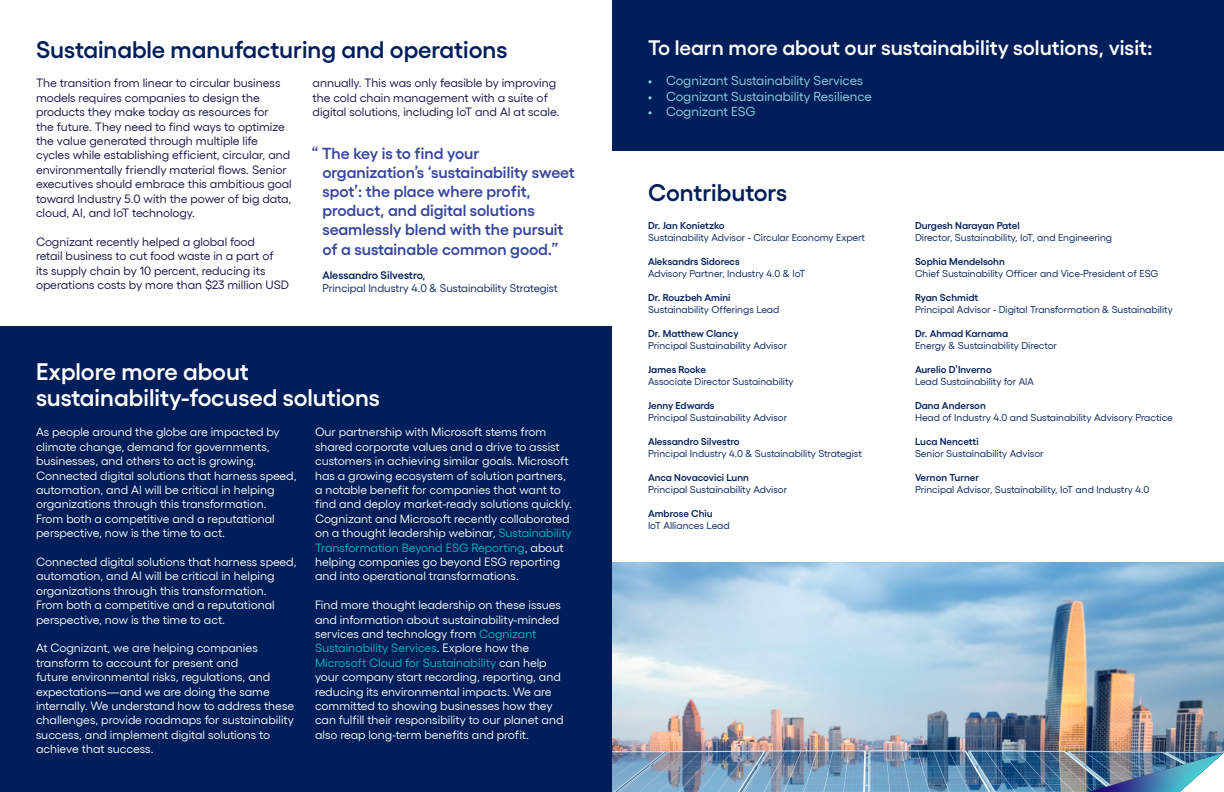
<style>
.page{position:relative;width:1224px;height:792px;background:#fff}
.page>*{position:absolute;margin:0;border:0;box-sizing:border-box;transform-origin:0 0}
.t1{font:600 24px "Gellix";color:#001e59}
.t2{font:600 24px/26px "Gellix";color:#fff}
.t3{font:600 21px "Gellix";color:#fff}
.t4{font:600 16px/19.2px "Gellix";color:#34449a}
.t5{font:13px "Gellix";color:#94d7e5}
.t6{font:12px/14.4px "Gellix";color:#fff}
.t7{font:12px/14.4px "Gellix";color:#0f1044}
.t8{font:11px/13.2px "Gellix";color:#001e59}
.t9{font:10px "Gellix";color:#001e59}
.t10{font:600 10px "Gellix";color:#001e59}
.s1{font-weight:600}
.s2{color:#00b6bc}
</style>
<div class="page">
<div style="left:0;top:327px;width:612px;height:465px;background:#001e59"></div>
<div style="left:612px;top:0;width:612px;height:150px;background:#001e59"></div>
<img style="left:612px;top:562px;width:612px;height:230px">
<p class="t1" style="left:36px;top:31px;width:473px">Sustainable manufacturing and operations</p>
<p class="t7" style="left:36px;top:75px;width:257px">The transition from linear to circular business models requires companies to design the products they make today as resources for<br>the future. They need to find ways to optimize the value generated through multiple life cycles while establishing efficient, circular, and environmentally friendly material flows. Senior executives should embrace this ambitious goal toward Industry 5.0 with the power of big data, cloud, AI, and IoT technology.</p>
<p class="t7" style="left:36px;top:233px;width:255px">Cognizant recently helped a global food<br>retail business to cut food waste in a part of<br>its supply chain by 10 percent, reducing its operations costs by more than $23 million USD</p>
<p class="t7" style="left:313px;top:75px;width:248px">annually. This was only feasible by improving the cold chain management with a suite of digital solutions, including IoT and AI at scale.</p>
<p class="t4" style="left:322px;top:142px;width:254px;text-indent:-11px">“ The key is to find your organization’s ‘sustainability sweet spot’: the place where profit, product, and digital solutions seamlessly blend with the pursuit of a sustainable common good.”</p>
<p class="t8" style="left:322px;top:267px;width:237px"><span class="s1">Alessandro Silvestro,<br></span>Principal Industry 4.0 &amp; Sustainability Strategist</p>
<p class="t2" style="left:36px;top:356px;width:346px">Explore more about sustainability-focused solutions</p>
<p class="t6" style="left:36px;top:424px;width:262px">As people around the globe are impacted by climate change, demand for governments, businesses, and others to act is growing.<br>Connected digital solutions that harness speed, automation, and AI will be critical in helping organizations through this transformation.<br>From both a competitive and a reputational perspective, now is the time to act.</p>
<p class="t6" style="left:36px;top:553px;width:262px">Connected digital solutions that harness speed, automation, and AI will be critical in helping organizations through this transformation.<br>From both a competitive and a reputational perspective, now is the time to act.</p>
<p class="t6" style="left:36px;top:640px;width:260px">At Cognizant, we are helping companies transform to account for present and<br>future environmental risks, regulations, and expectations—and we are doing the same internally. We understand how to address these challenges, provide roadmaps for sustainability success, and implement digital solutions to achieve that success.</p>
<p class="t6" style="left:315px;top:424px;width:258px">Our partnership with Microsoft stems from shared corporate values and a drive to assist customers in achieving similar goals. Microsoft has a growing ecosystem of solution partners, a notable benefit for companies that want to find and deploy market-ready solutions quickly.<br>Cognizant and Microsoft recently collaborated on a thought leadership webinar, <span class="s2">Sustainability Transformation Beyond ESG Reporting</span>, about helping companies go beyond ESG reporting and into operational transformations.</p>
<p class="t6" style="left:315px;top:597px;width:250px">Find more thought leadership on these issues and information about sustainability-minded services and technology from <span class="s2">Cognizant Sustainability Services</span>. Explore how the <span class="s2">Microsoft Cloud for Sustainability</span> can help your company start recording, reporting, and reducing its environmental impacts. We are committed to showing businesses how they can fulfill their responsibility to our planet and also reap long-term benefits and profit.</p>
<p class="t3" style="left:648px;top:31px;width:506px">To learn more about our sustainability solutions, visit:</p>
<p class="t5" style="left:648px;top:71px;width:217px">• Cognizant Sustainability Services</p>
<p class="t5" style="left:648px;top:86px;width:225px">• Cognizant Sustainability Resilience</p>
<p class="t5" style="left:648px;top:102px;width:109px">• Cognizant ESG</p>
<p class="t1" style="left:648px;top:173px;width:141px">Contributors</p>
<p class="t10" style="left:648px;top:217px;width:78px">Dr. Jan Konietzko</p>
<p class="t9" style="left:648px;top:229px;width:219px">Sustainability Advisor - Circular Economy Expert</p>
<p class="t10" style="left:648px;top:253px;width:93px">Aleksandrs Sidorecs</p>
<p class="t9" style="left:648px;top:265px;width:159px">Advisory Partner, Industry 4.0 &amp; IoT</p>
<p class="t10" style="left:648px;top:289px;width:84px">Dr. Rouzbeh Amini</p>
<p class="t9" style="left:648px;top:301px;width:133px">Sustainability Offerings Lead</p>
<p class="t10" style="left:648px;top:325px;width:92px">Dr. Matthew Clancy</p>
<p class="t9" style="left:648px;top:337px;width:141px">Principal Sustainability Advisor</p>
<p class="t10" style="left:648px;top:361px;width:60px">James Rooke</p>
<p class="t9" style="left:648px;top:373px;width:147px">Associate Director Sustainability</p>
<p class="t10" style="left:648px;top:397px;width:68px">Jenny Edwards</p>
<p class="t9" style="left:648px;top:409px;width:141px">Principal Sustainability Advisor</p>
<p class="t10" style="left:648px;top:433px;width:93px">Alessandro Silvestro</p>
<p class="t9" style="left:648px;top:445px;width:215px">Principal Industry 4.0 &amp; Sustainability Strategist</p>
<p class="t10" style="left:648px;top:469px;width:103px">Anca Novacovici Lunn</p>
<p class="t9" style="left:648px;top:481px;width:141px">Principal Sustainability Advisor</p>
<p class="t10" style="left:648px;top:505px;width:66px">Ambrose Chiu</p>
<p class="t9" style="left:648px;top:517px;width:83px">IoT Alliances Lead</p>
<p class="t10" style="left:915px;top:217px;width:106px">Durgesh Narayan Patel</p>
<p class="t9" style="left:915px;top:229px;width:199px">Director, Sustainability, IoT, and Engineering</p>
<p class="t10" style="left:915px;top:253px;width:91px">Sophia Mendelsohn</p>
<p class="t9" style="left:915px;top:265px;width:245px">Chief Sustainability Officer and Vice-President of ESG</p>
<p class="t10" style="left:915px;top:289px;width:65px">Ryan Schmidt</p>
<p class="t9" style="left:915px;top:301px;width:259px">Principal Advisor - Digital Transformation &amp; Sustainability</p>
<p class="t10" style="left:915px;top:325px;width:95px">Dr. Ahmad Karnama</p>
<p class="t9" style="left:915px;top:337px;width:144px">Energy &amp; Sustainability Director</p>
<p class="t10" style="left:915px;top:361px;width:78px">Aurelio D’Inverno</p>
<p class="t9" style="left:915px;top:373px;width:121px">Lead Sustainability for AIA</p>
<p class="t10" style="left:915px;top:397px;width:72px">Dana Anderson</p>
<p class="t9" style="left:915px;top:409px;width:259px">Head of Industry 4.0 and Sustainability Advisory Practice</p>
<p class="t10" style="left:915px;top:433px;width:65px">Luca Nencetti</p>
<p class="t9" style="left:915px;top:445px;width:130px">Senior Sustainability Advisor</p>
<p class="t10" style="left:915px;top:469px;width:66px">Vernon Turner</p>
<p class="t9" style="left:915px;top:481px;width:236px">Principal Advisor, Sustainability, IoT and Industry 4.0</p>
</div>
